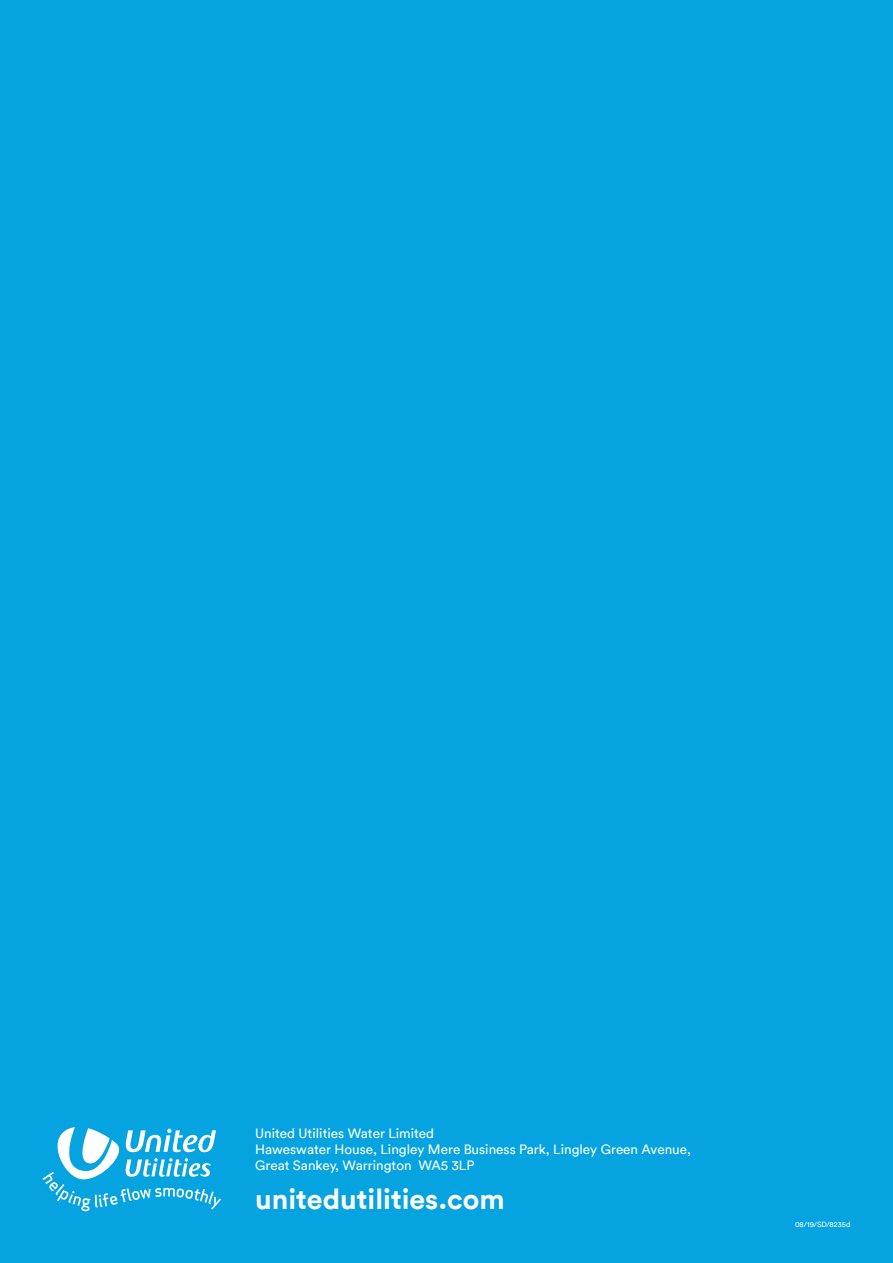
<style>
.page{position:relative;width:893px;height:1263px;background:#05a4e0}
.page>*{position:absolute;margin:0;border:0;box-sizing:border-box;transform-origin:0 0}
.t1{font:700 28.5px "Circular TT";color:#fff}
.t2{font:13.5px/16.2px "Circular TT";color:#fff}
.t3{font:7.5px "Circular TT";color:#fff}
</style>
<div class="page">
<svg style="left:43px;top:1127px;width:178px;height:84px"></svg>
<p class="t2" style="left:255px;top:1125px;width:181px">United Utilities Water Limited</p>
<p class="t2" style="left:255px;top:1141px;width:438px">Haweswater House, Lingley Mere Business Park, Lingley Green Avenue,<br>Great Sankey, Warrington WA5 3LP</p>
<p class="t1" style="left:255px;top:1180px;width:251px">unitedutilities.com</p>
<p class="t3" style="left:795px;top:1219px;width:57px">08/19/SD/8235d</p>
</div>
